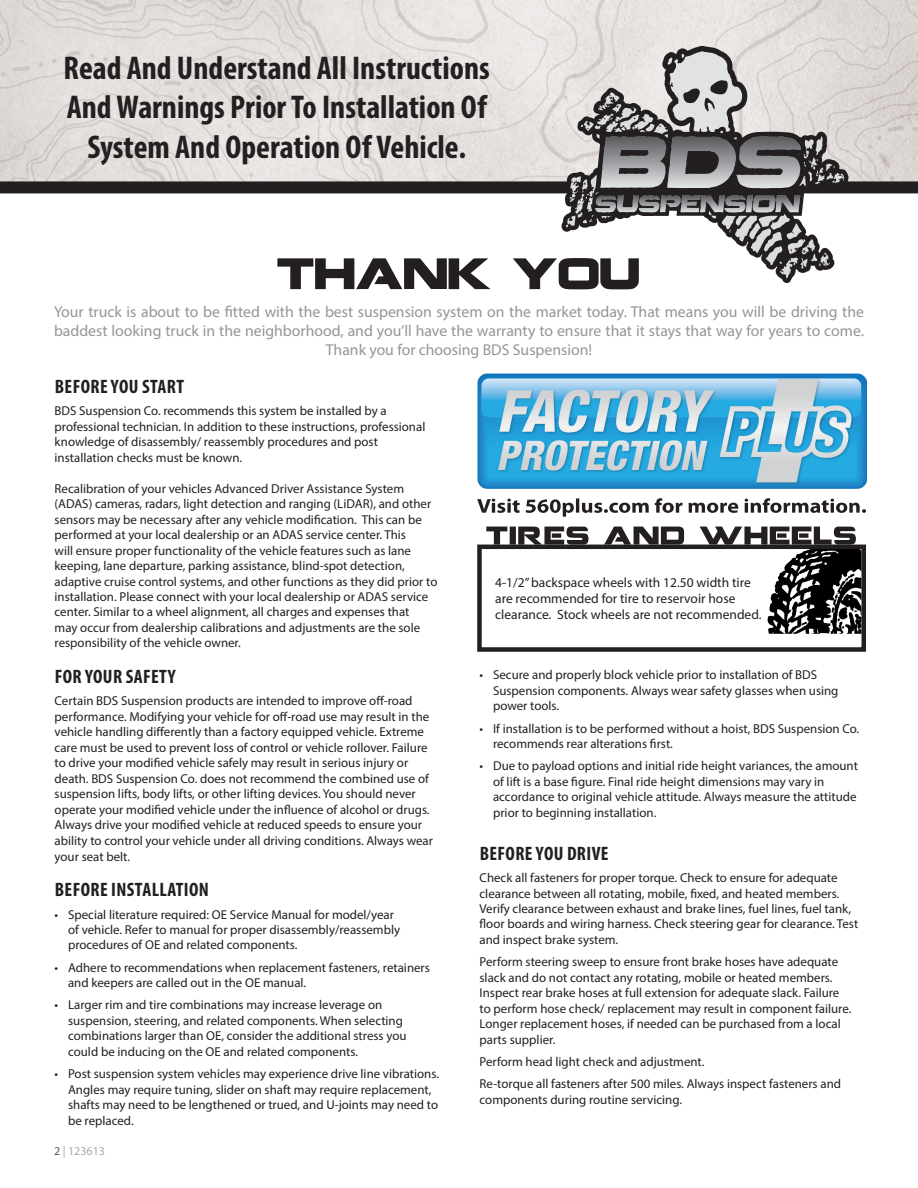
<style>
.page{position:relative;width:918px;height:1188px;background:#fff}
.page>*{position:absolute;margin:0;border:0;box-sizing:border-box;transform-origin:0 0}
.t1{font:700 condensed 33px/39.6px "Myriad Pro";color:#231f20;text-align:center}
.Headline{font:700 condensed 19.5px "Myriad Pro";letter-spacing:.02em;color:#231f20}
.Photo-Inline{font:15.75px/18.9px "Myriad Pro";color:#939598;text-align:center}
.t2{font:13.5px/16.2px "Myriad Pro";color:#231f20}
.t3{font:12.9px/15.5px "Myriad Pro";color:#231f20}
.t4{font:12px "Myriad Pro";color:#a8a9ad}
.s1{color:#57585a}
</style>
<div class="page">
<img style="left:0;top:0;width:918px;height:181px">
<div style="left:0;top:181px;width:918px;height:12px;background:#231f20"></div>
<svg style="left:562px;top:46px;width:287px;height:148px;background:#cfcac9"></svg>
<svg style="left:277px;top:51px;width:568px;height:238px"></svg>
<img style="left:767px;top:550px;width:94px;height:84px">
<svg style="left:486px;top:527px;width:370px;height:18px"></svg>
<div style="left:477px;top:545px;width:389px;height:107px;border:4px solid #231f20"></div>
<img style="left:477px;top:374px;width:389px;height:115px">
<svg style="left:477px;top:498px;width:389px;height:19px"></svg>
<p class="t1" style="left:64px;top:47px;width:428px">Read And Understand All Instructions<br>And Warnings Prior To Installation Of<br>System And Operation Of Vehicle.</p>
<p class="Photo-Inline" style="left:54px;top:302px;width:812px">Your truck is about to be fitted with the best suspension system on the market today. That means you will be driving the baddest looking truck in the neighborhood, and you’ll have the warranty to ensure that it stays that way for years to come.<br>Thank you for choosing BDS Suspension!</p>
<p class="Headline" style="left:55px;top:374px;width:131px">BEFORE YOU START</p>
<p class="t3" style="left:55px;top:403px;width:372px">BDS Suspension Co. recommends this system be installed by a professional technician. In addition to these instructions, professional knowledge of disassembly/ reassembly procedures and post installation checks must be known.</p>
<p class="t3" style="left:55px;top:480px;width:384px">Recalibration of your vehicles Advanced Driver Assistance System (ADAS) cameras, radars, light detection and ranging (LiDAR), and other sensors may be necessary after any vehicle modification. This can be performed at your local dealership or an ADAS service center. This<br>will ensure proper functionality of the vehicle features such as lane keeping, lane departure, parking assistance, blind-spot detection, adaptive cruise control systems, and other functions as they did prior to installation. Please connect with your local dealership or ADAS service center. Similar to a wheel alignment, all charges and expenses that<br>may occur from dealership calibrations and adjustments are the sole responsibility of the vehicle owner.</p>
<p class="Headline" style="left:55px;top:664px;width:122px">FOR YOUR SAFETY</p>
<p class="t3" style="left:55px;top:693px;width:380px">Certain BDS Suspension products are intended to improve off-road performance. Modifying your vehicle for off-road use may result in the vehicle handling differently than a factory equipped vehicle. Extreme care must be used to prevent loss of control or vehicle rollover. Failure to drive your modified vehicle safely may result in serious injury or death. BDS Suspension Co. does not recommend the combined use of suspension lifts, body lifts, or other lifting devices. You should never operate your modified vehicle under the influence of alcohol or drugs.<br>Always drive your modified vehicle at reduced speeds to ensure your ability to control your vehicle under all driving conditions. Always wear your seat belt.</p>
<p class="Headline" style="left:55px;top:878px;width:156px">BEFORE INSTALLATION</p>
<p class="t3" style="left:68px;top:906px;width:334px;text-indent:-14px">• Special literature required: OE Service Manual for model/year of vehicle. Refer to manual for proper disassembly/reassembly procedures of OE and related components.</p>
<p class="t3" style="left:68px;top:959px;width:363px;text-indent:-14px">• Adhere to recommendations when replacement fasteners, retainers and keepers are called out in the OE manual.</p>
<p class="t3" style="left:68px;top:997px;width:340px;text-indent:-14px">• Larger rim and tire combinations may increase leverage on suspension, steering, and related components. When selecting combinations larger than OE, consider the additional stress you could be inducing on the OE and related components.</p>
<p class="t3" style="left:68px;top:1066px;width:372px;text-indent:-14px">• Post suspension system vehicles may experience drive line vibrations.<br>Angles may require tuning, slider on shaft may require replacement, shafts may need to be lengthened or trued, and U-joints may need to be replaced.</p>
<p class="t4" style="left:54px;top:1143px;width:53px"><span class="s1">2</span> | 123613</p>
<p class="t2" style="left:495px;top:574px;width:268px">4-1/2” backspace wheels with 12.50 width tire are recommended for tire to reservoir hose clearance. Stock wheels are not recommended.</p>
<p class="t3" style="left:493px;top:667px;width:347px;text-indent:-14px">• Secure and properly block vehicle prior to installation of BDS<br>Suspension components. Always wear safety glasses when using power tools.</p>
<p class="t3" style="left:493px;top:720px;width:368px;text-indent:-14px">• If installation is to be performed without a hoist, BDS Suspension Co. recommends rear alterations first.</p>
<p class="t3" style="left:493px;top:758px;width:366px;text-indent:-14px">• Due to payload options and initial ride height variances, the amount of lift is a base figure. Final ride height dimensions may vary in accordance to original vehicle attitude. Always measure the attitude prior to beginning installation.</p>
<p class="Headline" style="left:480px;top:841px;width:130px">BEFORE YOU DRIVE</p>
<p class="t3" style="left:480px;top:870px;width:380px">Check all fasteners for proper torque. Check to ensure for adequate clearance between all rotating, mobile, fixed, and heated members.<br>Verify clearance between exhaust and brake lines, fuel lines, fuel tank, floor boards and wiring harness. Check steering gear for clearance. Test and inspect brake system.</p>
<p class="t3" style="left:480px;top:954px;width:373px">Perform steering sweep to ensure front brake hoses have adequate slack and do not contact any rotating, mobile or heated members.<br>Inspect rear brake hoses at full extension for adequate slack. Failure to perform hose check/ replacement may result in component failure.<br>Longer replacement hoses, if needed can be purchased from a local parts supplier.</p>
<p class="t3" style="left:480px;top:1054px;width:226px">Perform head light check and adjustment.</p>
<p class="t3" style="left:480px;top:1076px;width:363px">Re-torque all fasteners after 500 miles. Always inspect fasteners and components during routine servicing.</p>
</div>
